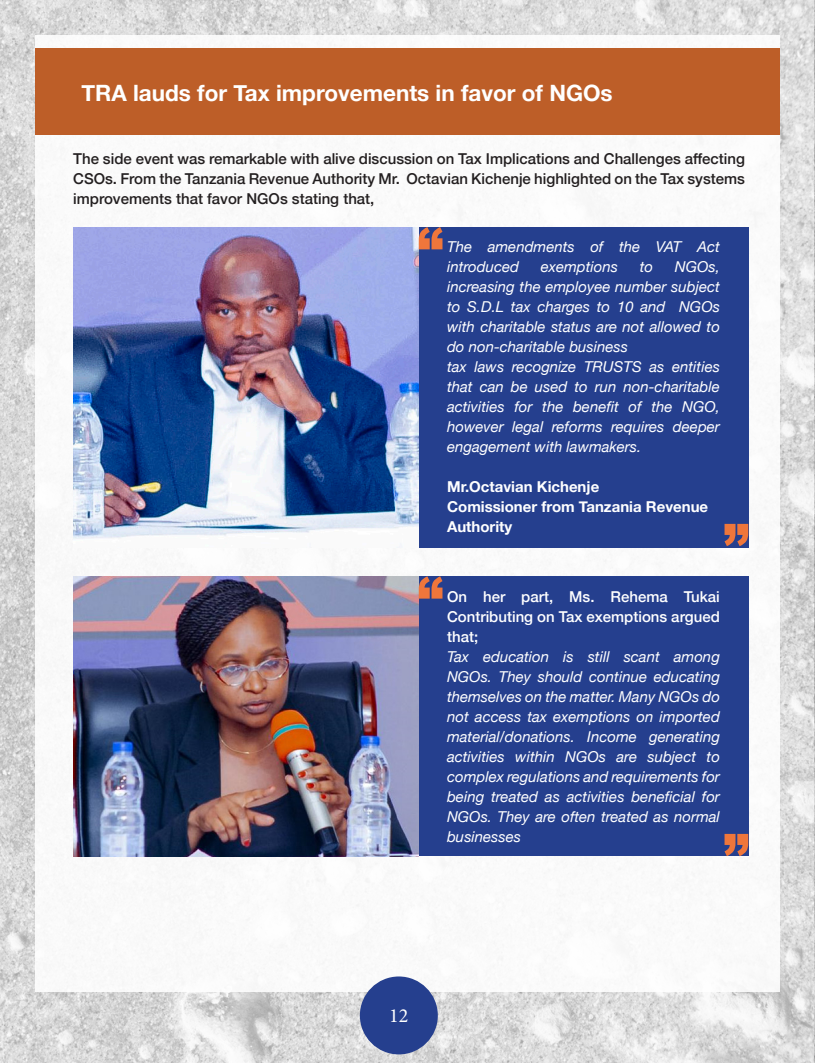
<style>
.page{position:relative;width:815px;height:1063px;background:#fff}
.page>*{position:absolute;margin:0;border:0;box-sizing:border-box;transform-origin:0 0}
.t1{font:700 22.5px "Helvetica Neue";color:#fff}
.t2{font:20px "Minion Pro";color:#fff}
.t3{font:italic 15px/20px "Helvetica Neue";color:#fff;text-align:justify}
.t4{font:500 15px/20px "Helvetica Neue";color:#231f20;text-align:justify}
.t5{font:500 15px/20px "Helvetica Neue";color:#fff;text-align:justify}
.t6{font:700 15px/20px "Helvetica Neue";color:#fff}
</style>
<div class="page">
<img style="left:0;top:0;width:815px;height:1063px">
<div style="left:35px;top:35px;width:745px;height:957px;background:#fff"></div>
<div style="left:360px;top:976px;width:78px;height:78px;background:#253f8e;border-radius:50%"></div>
<div style="left:35px;top:48px;width:745px;height:87px;background:#bd5e28"></div>
<img style="left:73px;top:576px;width:346px;height:280px">
<img style="left:73px;top:227px;width:346px;height:320px">
<div style="left:419px;top:576px;width:329px;height:280px;background:#253f8e"></div>
<div style="left:419px;top:227px;width:329px;height:320px;background:#253f8e"></div>
<svg style="left:725px;top:834px;width:23px;height:22px"></svg>
<svg style="left:725px;top:524px;width:23px;height:22px"></svg>
<svg style="left:419px;top:576px;width:23px;height:23px"></svg>
<svg style="left:419px;top:227px;width:23px;height:22px"></svg>
<p class="t1" style="left:81px;top:75px;width:533px">TRA lauds for Tax improvements in favor of NGOs</p>
<p class="t4" style="left:73px;top:148px;width:673px">The side event was remarkable with alive discussion on Tax Implications and Challenges affecting CSOs. From the Tanzania Revenue Authority Mr. Octavian Kichenje highlighted on the Tax systems improvements that favor NGOs stating that,</p>
<p class="t3" style="left:447px;top:238px;width:274px">The amendments of the VAT Act introduced</p>
<p class="t3" style="left:447px;top:258px;width:274px;text-indent:228px">NGOs, increasing the employee number subject to S.D.L tax charges to 10 and NGOs with charitable status are not allowed to do non-charitable business</p>
<p class="t3" style="left:447px;top:358px;width:274px">tax laws recognize TRUSTS as entities that can be used to run non-charitable activities for the benefit of the NGO, however legal reforms requires deeper engagement with lawmakers.</p>
<p class="t6" style="left:447px;top:477px;width:154px">Mr.Octavian Kichenje</p>
<p class="t6" style="left:447px;top:497px;width:263px">Comissioner from Tanzania Revenue<br>Authority</p>
<p class="t3" style="left:541px;top:258px;width:79px">exemptions</p>
<p class="t3" style="left:640px;top:258px;width:15px">to</p>
<p class="t5" style="left:447px;top:585px;width:274px">On her part, Ms. Rehema Tukai Contributing on Tax exemptions argued that;</p>
<p class="t3" style="left:447px;top:647px;width:274px">Tax education is still scant among NGOs. They should continue educating themselves on the matter. Many NGOs do not access tax exemptions on imported material/donations. Income generating activities within NGOs are subject to complex regulations and requirements for being treated as activities beneficial for NGOs. They are often treated as normal businesses</p>
<h2 class="t2" style="left:389px;top:1002px;width:21px">12</h2>
</div>
